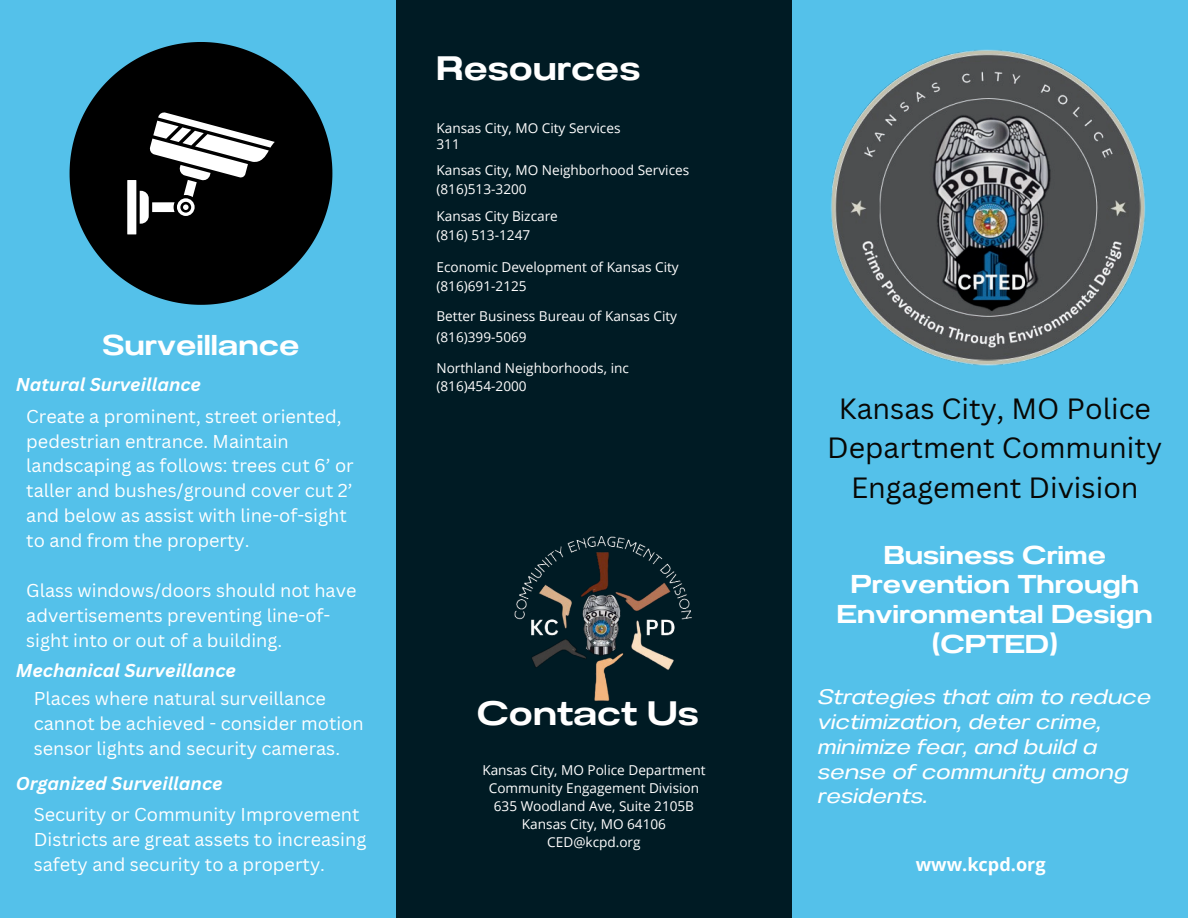
<style>
.page{position:relative;width:1188px;height:918px;background:#54c1ea}
.page>*{position:absolute;margin:0;border:0;box-sizing:border-box;transform-origin:0 0}
.t1{font:33.9px "Anantason Semi Bold Wd 200";color:#fff}
.t2{font:28.65px "Anantason Semi Bold Wd 200";color:#fff}
.t3{font:28.5px/39.3px "Canva Sans";color:#080704;text-align:center}
.t4{font:25.8px/29.5px "Anantason Semi Bold Wd 200";color:#fff;text-align:center}
.t5{font:21px/24.8px "Anantason Wd 200 It";color:#fff}
.t6{font:18.15px/24.9px "Canva Sans";color:#fff}
.t7{font:italic 700 18.15px "Canva Sans";color:#fff}
.t8{font:700 18.15px "Open Sans";color:#fff}
.t9{font:13.65px/18px "Open Sans";color:#fff}
</style>
<div class="page">
<div style="left:396px;top:0;width:396px;height:918px;background:#001b24"></div>
<img style="left:514px;top:536px;width:178px;height:165px">
<svg style="left:70px;top:42px;width:262px;height:263px;fill:#000"></svg>
<svg style="left:127px;top:112px;width:148px;height:122px;background:#4b4b4b"></svg>
<img style="left:831px;top:49px;width:315px;height:317px">
<h2 class="t2" style="left:102px;top:328px;width:199px">Surveillance</h2>
<p class="t7" style="left:16px;top:374px;width:187px">Natural Surveillance</p>
<p class="t6" style="left:26px;top:404px;width:329px">Create a prominent, street oriented, pedestrian entrance. Maintain landscaping as follows: trees cut 6’ or taller and bushes/ground cover cut 2’ and below as assist with line-of-sight to and from the property.</p>
<p class="t6" style="left:26px;top:578px;width:332px">Glass windows/doors should not have advertisements preventing line-of&shy;sight into or out of a building.</p>
<p class="t7" style="left:16px;top:660px;width:222px">Mechanical Surveillance</p>
<p class="t6" style="left:34px;top:686px;width:331px">Places where natural surveillance cannot be achieved - consider motion sensor lights and security cameras.</p>
<p class="t7" style="left:16px;top:773px;width:209px">Organized Surveillance</p>
<p class="t6" style="left:34px;top:802px;width:334px">Security or Community Improvement<br>Districts are great assets to increasing safety and security to a property.</p>
<h1 class="t1" style="left:436px;top:48px;width:205px">Resources</h1>
<p class="t9" style="left:436px;top:119px;width:186px;line-height:16.4px">Kansas City, MO City Services<br>311</p>
<p class="t9" style="left:436px;top:161px;width:254px;line-height:18.6px">Kansas City, MO Neighborhood Services (816)513-3200</p>
<p class="t9" style="left:436px;top:206px;width:123px;line-height:18.6px">Kansas City Bizcare (816) 513-1247</p>
<p class="t9" style="left:436px;top:258px;width:244px;line-height:18.6px">Economic Development of Kansas City (816)691-2125</p>
<p class="t9" style="left:436px;top:306px;width:242px;line-height:20.2px">Better Business Bureau of Kansas City (816)399-5069</p>
<p class="t9" style="left:436px;top:358px;width:194px;line-height:18.6px">Northland Neighborhoods, inc (816)454-2000</p>
<h1 class="t1" style="left:477px;top:693px;width:224px">Contact Us</h1>
<p class="t9" style="left:482px;top:761px;width:225px;text-align:center">Kansas City, MO Police Department<br>Community Engagement Division<br>635 Woodland Ave, Suite 2105B<br>Kansas City, MO 64106<br>CED@kcpd.org</p>
<h3 class="t3" style="left:827px;top:389px;width:337px">Kansas City, MO Police<br>Department Community<br>Engagement Division</h3>
<h3 class="t4" style="left:837px;top:540px;width:317px">Business Crime<br>Prevention Through<br>Environmental Design (CPTED)</h3>
<p class="t5" style="left:817px;top:685px;width:335px">Strategies that aim to reduce victimization, deter crime, minimize fear, and build a sense of community among residents.</p>
<p class="t8" style="left:916px;top:852px;width:131px">www.kcpd.org</p>
</div>
